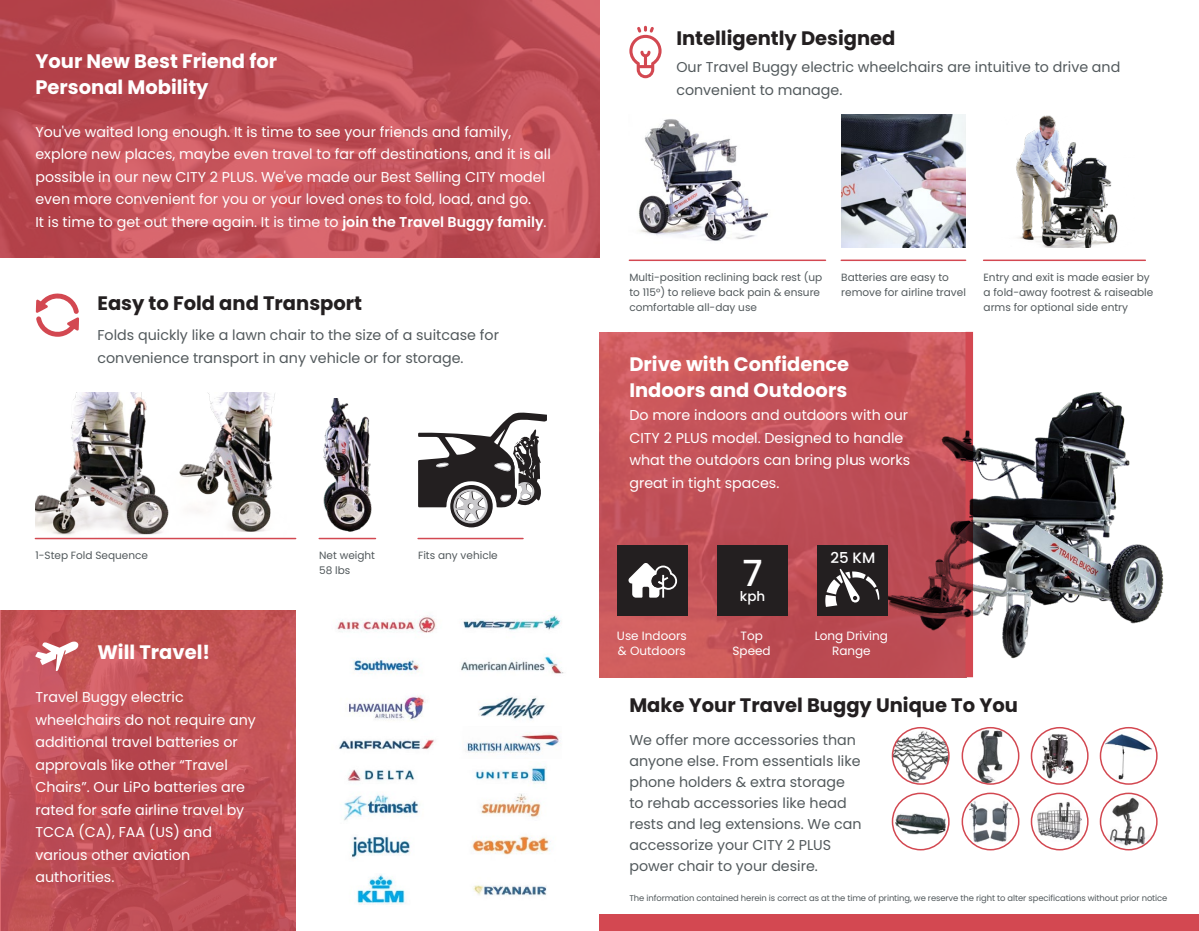
<style>
.page{position:relative;width:1199px;height:931px;background:#fff}
.page>*{position:absolute;margin:0;border:0;box-sizing:border-box;transform-origin:0 0}
.t1{font:500 36px "Poppins";color:#fff}
.t2{font:700 19.5px/25.3px "Poppins";color:#fff}
.t3{font:700 19.5px "Poppins";color:#231f20}
.t4{font:500 15px "Poppins";color:#fff}
.t5{font:14.25px/22.5px "Poppins";color:#fff}
.t6{font:14.25px/21px "Poppins";color:#52595c}
.t7{font:500 13.5px "Poppins";color:#fff}
.t8{font:12px/15px "Poppins";color:#fff;text-align:center}
.t9{font:10.5px/15px "Poppins";color:#52595c}
.t10{font:8.4px "Poppins";letter-spacing:-.01em;color:#52595c}
.s1{font-weight:600}
</style>
<div class="page">
<svg style="left:599px;top:332px;width:252px;height:345px;background:#c4545a"></svg>
<svg style="left:0;top:610px;width:296px;height:321px;background:#c04f55"></svg>
<img style="left:35px;top:393px;width:127px;height:145px">
<svg style="left:0;top:0;width:599px;height:257px;background:#c15058"></svg>
<div style="left:599px;top:915px;width:600px;height:16px;background:#d34851"></div>
<img style="left:162px;top:393px;width:135px;height:146px">
<hr style="left:35px;top:538px;width:261px;height:1px;background:#d34851">
<hr style="left:319px;top:538px;width:56px;height:1px;background:#d34851">
<hr style="left:629px;top:260px;width:196px;height:1px;background:#d34851">
<hr style="left:841px;top:260px;width:124px;height:1px;background:#d34851">
<hr style="left:983px;top:260px;width:162px;height:1px;background:#d34851">
<hr style="left:418px;top:538px;width:105px;height:1px;background:#d34851">
<svg style="left:35px;top:641px;width:44px;height:30px"></svg>
<img style="left:337px;top:616px;width:100px;height:17px">
<img style="left:463px;top:615px;width:98px;height:16px">
<img style="left:347px;top:769px;width:68px;height:12px">
<img style="left:475px;top:766px;width:72px;height:18px">
<img style="left:353px;top:660px;width:67px;height:14px">
<img style="left:461px;top:656px;width:103px;height:18px">
<img style="left:344px;top:793px;width:75px;height:28px">
<img style="left:481px;top:794px;width:60px;height:24px">
<img style="left:345px;top:695px;width:80px;height:25px">
<img style="left:478px;top:697px;width:67px;height:23px">
<img style="left:351px;top:836px;width:59px;height:22px">
<img style="left:472px;top:836px;width:79px;height:19px">
<img style="left:339px;top:739px;width:95px;height:11px">
<img style="left:465px;top:733px;width:95px;height:20px">
<img style="left:356px;top:874px;width:49px;height:31px">
<img style="left:473px;top:885px;width:74px;height:11px">
<img style="left:1016px;top:115px;width:102px;height:132px">
<img style="left:638px;top:119px;width:130px;height:122px">
<img style="left:841px;top:114px;width:124px;height:134px">
<img style="left:851px;top:331px;width:313px;height:347px">
<svg style="left:1031px;top:728px;width:56px;height:56px"></svg>
<img style="left:1035px;top:734px;width:46px;height:46px">
<svg style="left:1031px;top:793px;width:56px;height:57px"></svg>
<img style="left:1033px;top:799px;width:54px;height:45px">
<img style="left:962px;top:728px;width:56px;height:56px;border-radius:28px">
<img style="left:969px;top:801px;width:48px;height:44px">
<img style="left:892px;top:728px;width:57px;height:56px;border-radius:28px">
<img style="left:895px;top:796px;width:51px;height:51px">
<svg style="left:1100px;top:728px;width:56px;height:56px"></svg>
<img style="left:1103px;top:731px;width:49px;height:50px">
<img style="left:1102px;top:796px;width:54px;height:51px">
<div style="left:1030px;top:727px;width:58px;height:58px;border:2px solid #d34851;border-radius:50%"></div>
<div style="left:1030px;top:793px;width:58px;height:57px;border:2px solid #d34851;border-radius:50%"></div>
<div style="left:961px;top:727px;width:58px;height:58px;border:2px solid #d34851;border-radius:50%"></div>
<div style="left:961px;top:793px;width:58px;height:57px;border:2px solid #d34851;border-radius:50%"></div>
<div style="left:891px;top:727px;width:58px;height:58px;border:2px solid #d34851;border-radius:50%"></div>
<div style="left:891px;top:793px;width:58px;height:57px;border:2px solid #d34851;border-radius:50%"></div>
<div style="left:1099px;top:727px;width:58px;height:58px;border:2px solid #d34851;border-radius:50%"></div>
<div style="left:1099px;top:793px;width:58px;height:57px;border:2px solid #d34851;border-radius:50%"></div>
<svg style="left:629px;top:26px;width:32px;height:52px"></svg>
<svg style="left:36px;top:293px;width:43px;height:44px"></svg>
<img style="left:323px;top:398px;width:49px;height:134px">
<svg style="left:418px;top:412px;width:129px;height:115px"></svg>
<div style="left:617px;top:545px;width:71px;height:70px;background:#231f20"></div>
<svg style="left:628px;top:563px;width:49px;height:35px"></svg>
<div style="left:717px;top:545px;width:70px;height:70px;background:#231f20"></div>
<div style="left:817px;top:545px;width:70px;height:70px;background:#231f20"></div>
<svg style="left:825px;top:569px;width:54px;height:38px"></svg>
<h2 class="t2" style="left:35px;top:49px;width:243px">Your New Best Friend for<br>Personal Mobility</h2>
<p class="t5" style="left:35px;top:120px;width:517px">You've waited long enough. It is time to see your friends and family, explore new places, maybe even travel to far off destinations, and it is all possible in our new CITY 2 PLUS. We've made our Best Selling CITY model even more convenient for you or your loved ones to fold, load, and go.<br>It is time to get out there again. It is time to <span class="s1">join the Travel Buggy family</span>.</p>
<h2 class="t3" style="left:97px;top:292px;width:266px">Easy to Fold and Transport</h2>
<p class="t6" style="left:97px;top:324px;width:403px;line-height:22.5px">Folds quickly like a lawn chair to the size of a suitcase for convenience transport in any vehicle or for storage.</p>
<p class="t9" style="left:35px;top:548px;width:114px">1-Step Fold Sequence</p>
<p class="t9" style="left:319px;top:548px;width:57px">Net weight<br>58 lbs</p>
<p class="t9" style="left:418px;top:548px;width:81px">Fits any vehicle</p>
<h2 class="t2" style="left:97px;top:640px;width:114px">Will Travel!</h2>
<p class="t5" style="left:35px;top:686px;width:222px">Travel Buggy electric wheelchairs do not require any additional travel batteries or approvals like other “Travel<br>Chairs”. Our LiPo batteries are rated for safe airline travel by<br>TCCA (CA), FAA (US) and various other aviation authorities.</p>
<h2 class="t3" style="left:676px;top:27px;width:221px">Intelligently Designed</h2>
<p class="t6" style="left:676px;top:56px;width:445px;line-height:22.5px">Our Travel Buggy electric wheelchairs are intuitive to drive and convenient to manage.</p>
<p class="t9" style="left:629px;top:270px;width:194px">Multi-position reclining back rest (up to 115°) to relieve back pain &amp; ensure comfortable all-day use</p>
<p class="t9" style="left:841px;top:270px;width:126px">Batteries are easy to remove for airline travel</p>
<p class="t9" style="left:983px;top:270px;width:171px">Entry and exit is made easier by a fold-away footrest &amp; raiseable arms for optional side entry</p>
<h2 class="t2" style="left:629px;top:352px;width:221px">Drive with Confidence<br>Indoors and Outdoors</h2>
<p class="t5" style="left:629px;top:404px;width:282px">Do more indoors and outdoors with our CITY 2 PLUS model. Designed to handle what the outdoors can bring plus works great in tight spaces.</p>
<h1 class="t1" style="left:742px;top:552px;width:22px">7</h1>
<p class="t7" style="left:740px;top:588px;width:27px">kph</p>
<p class="t4" style="left:830px;top:549px;width:46px">25 KM</p>
<p class="t8" style="left:617px;top:629px;width:71px;text-align:left">Use Indoors &amp; Outdoors</p>
<p class="t8" style="left:732px;top:629px;width:40px">Top<br>Speed</p>
<p class="t8" style="left:814px;top:629px;width:75px">Long Driving<br>Range</p>
<h2 class="t3" style="left:629px;top:694px;width:390px">Make Your Travel Buggy Unique To You</h2>
<p class="t6" style="left:629px;top:730px;width:234px">We offer more accessories than anyone else. From essentials like phone holders &amp; extra storage to rehab accessories like head rests and leg extensions. We can accessorize your CITY 2 PLUS power chair to your desire.</p>
<p class="t10" style="left:629px;top:893px;width:539px">The information contained herein is correct as at the time of printing, we reserve the right to alter specifications without prior notice</p>
</div>
